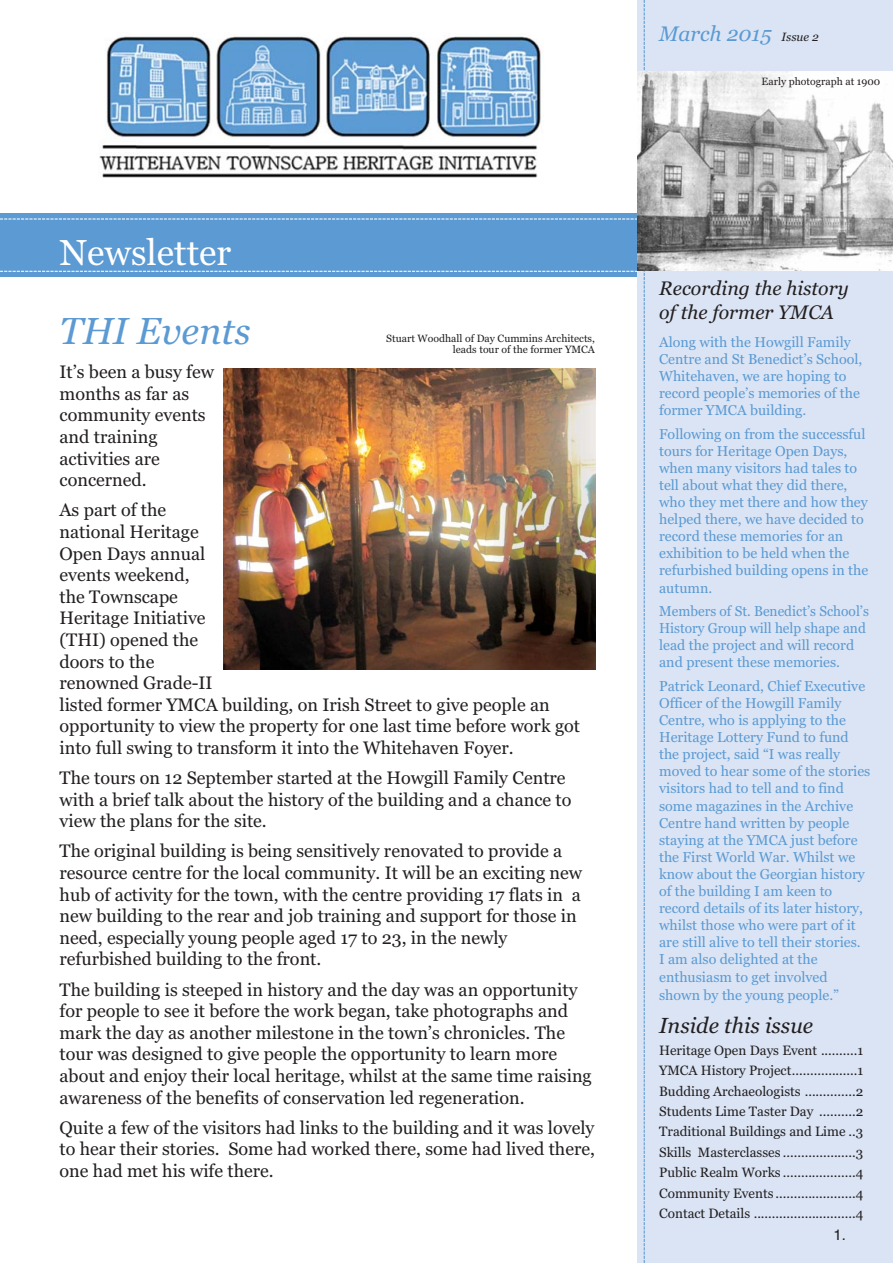
<style>
.page{position:relative;width:893px;height:1263px;background:#fff}
.page>*{position:absolute;margin:0;border:0;box-sizing:border-box;transform-origin:0 0}
.t1{font:italic 37.5px "Georgia";color:#5b9ad3}
.t2{font:36px "Georgia";color:#fff}
.t3{font:italic 21.75px "Georgia";color:#231f20}
.t4{font:italic 21px "Georgia";color:#5b9ad3}
.t5{font:italic 19.5px/23.4px "Georgia";color:#231f20}
.t6{font:18px/21.6px "Georgia";color:#231f20}
.t7{font:15px "Helvetica";color:#231f20}
.t8{font:14.25px/17.1px "Georgia";color:#5b9ad3}
.t9{font:14.25px/17.1px "Georgia";color:#5b9ad3;scale:.96 1}
.t10{font:13.5px/20.4px "Georgia";color:#231f20;text-align:justify}
.t11{font:10.5px/11.2px "Georgia";color:#231f20;text-align:right}
.s1{font-size:12px;color:#231f20}
</style>
<div class="page">
<div style="left:0;top:213px;width:638px;height:63px;background:#5b9ad3"></div>
<img style="left:99px;top:36px;width:443px;height:142px">
<div style="left:638px;top:0;width:255px;height:1263px;background:#dae4f4"></div>
<svg style="left:0;top:218px;width:638px;height:2px"></svg>
<svg style="left:644px;top:0;width:1px;height:1263px"></svg>
<svg style="left:0;top:271px;width:638px;height:1px"></svg>
<img style="left:638px;top:71px;width:255px;height:200px">
<img style="left:224px;top:369px;width:371px;height:300px">
<h2 class="t2" style="left:60px;top:238px;width:173px">Newsletter</h2>
<h1 class="t1" style="left:60px;top:315px;width:193px">THI Events</h1>
<p class="t6" style="left:60px;top:363px;width:156px">It’s been a busy few months as far as community events and training activities are concerned.</p>
<p class="t6" style="left:60px;top:501px;width:522px">As part of the<br>national Heritage<br>Open Days annual<br>events weekend,<br>the Townscape<br>Heritage Initiative<br>(THI) opened the<br>doors to the<br>renowned Grade-II<br>listed former YMCA building, on Irish Street to give people an opportunity to view the property for one last time before work got into full swing to transform it into the Whitehaven Foyer.</p>
<p class="t6" style="left:60px;top:768px;width:513px">The tours on 12 September started at the Howgill Family Centre with a brief talk about the history of the building and a chance to view the plans for the site.</p>
<p class="t6" style="left:60px;top:842px;width:524px">The original building is being sensitively renovated to provide a resource centre for the local community. It will be an exciting new hub of activity for the town, with the centre providing 17 flats in a new building to the rear and job training and support for those in need, especially young people aged 17 to 23, in the newly refurbished building to the front.</p>
<p class="t6" style="left:60px;top:980px;width:534px">The building is steeped in history and the day was an opportunity for people to see it before the work began, take photographs and mark the day as another milestone in the town’s chronicles. The tour was designed to give people the opportunity to learn more about and enjoy their local heritage, whilst at the same time raising awareness of the benefits of conservation led regeneration.</p>
<p class="t6" style="left:60px;top:1118px;width:537px;text-align:justify">Quite a few of the visitors had links to the building and it was lovely to hear their stories. Some had worked there, some had lived there, one had met his wife there.</p>
<p class="t11" style="left:386px;top:333px;width:210px">Stuart Woodhall of Day Cummins Architects, leads tour of the former YMCA</p>
<p class="t4" style="left:659px;top:26px;width:161px">March 2015 <span class="s1">Issue 2</span></p>
<p class="t11" style="left:762px;top:77px;width:120px">Early photograph at 1900</p>
<p class="t5" style="left:659px;top:278px;width:191px">Recording the history of the former YMCA</p>
<p class="t8" style="left:659px;top:334px;width:205px">Along with the Howgill Family<br>Centre and St Benedict’s School,<br>Whitehaven, we are hoping to record people’s memories of the former YMCA building.</p>
<p class="t8" style="left:659px;top:426px;width:211px">Following on from the successful tours for Heritage Open Days, when many visitors had tales to tell about what they did there, who they met there and how they helped there, we have decided to record these memories for an exhibition to be held when the refurbished building opens in the autumn.</p>
<p class="t9" style="left:659px;top:604px;width:220px">Members of St. Benedict’s School’s<br>History Group will help shape and lead the project and will record and present these memories.</p>
<p class="t8" style="left:659px;top:678px;width:213px">Patrick Leonard, Chief Executive<br>Officer of the Howgill Family<br>Centre, who is applying to the<br>Heritage Lottery Fund to fund the project, said “I was really moved to hear some of the stories visitors had to tell and to find some magazines in the Archive<br>Centre hand written by people staying at the YMCA just before the First World War. Whilst we know about the Georgian history of the building I am keen to record details of its later history, whilst those who were part of it are still alive to tell their stories.<br>I am also delighted at the enthusiasm to get involved</p>
<p class="t8" style="left:659px;top:988px;width:181px">shown by the young people.”</p>
<p class="t3" style="left:659px;top:1016px;width:156px">Inside this issue</p>
<p class="t10" style="left:659px;top:1041px;width:206px">Heritage Open Days Event ..........1<br>YMCA History Project..................1<br>Budding Archaeologists ..............2<br>Students Lime Taster Day ..........2<br>Traditional Buildings and Lime ..3<br>Skills Masterclasses ....................3<br>Public Realm Works ....................4<br>Community Events ......................4<br>Contact Details ............................4</p>
<p class="t7" style="left:833px;top:1229px;width:14px">1.</p>
</div>
